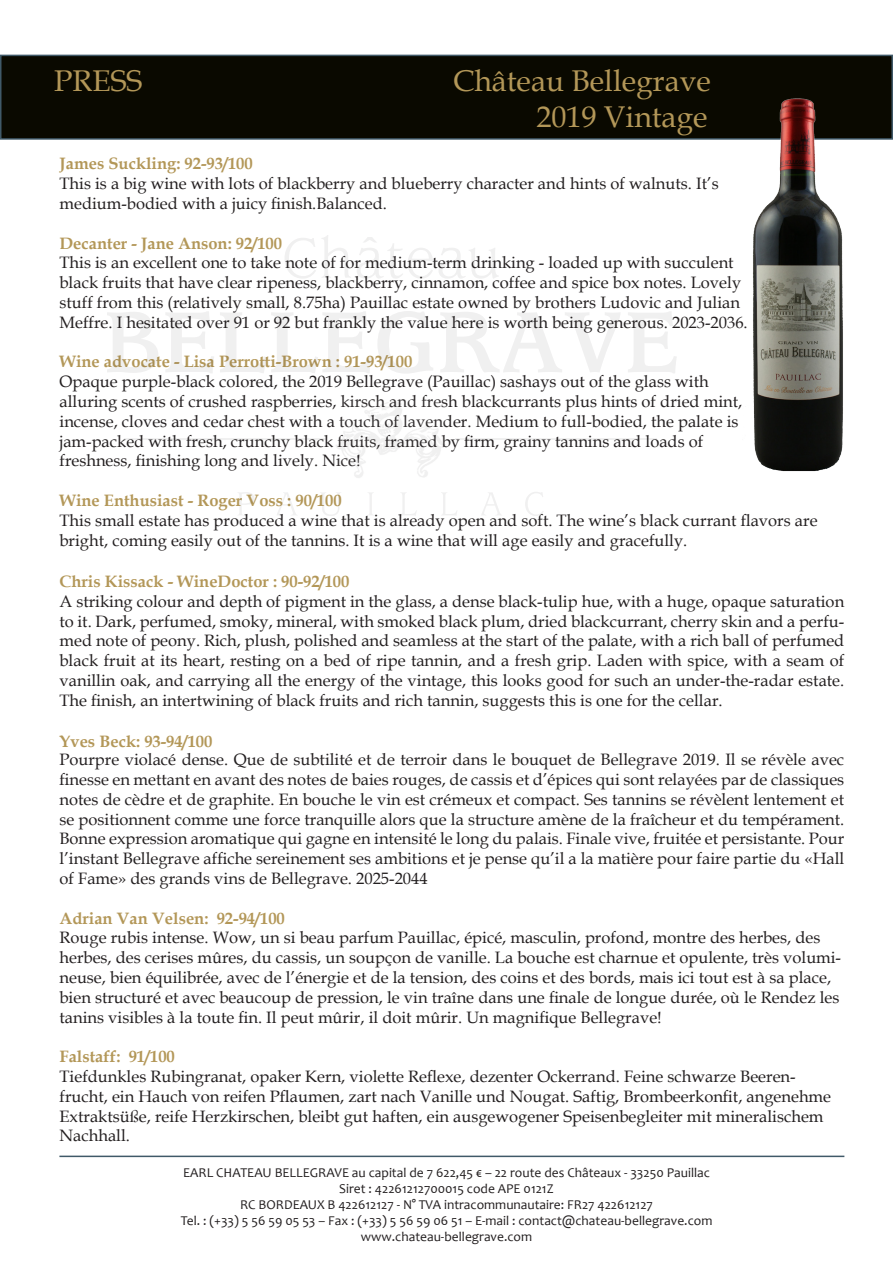
<style>
.page{position:relative;width:893px;height:1263px;background:#fff}
.page>*{position:absolute;margin:0;border:0;box-sizing:border-box;transform-origin:0 0}
.t1{font:30px "Book Antiqua";color:#b39758}
.t2{font:16.5px/19.8px "Book Antiqua";color:#231f20}
.t3{font:700 16.5px "Book Antiqua";color:#b39758}
.t4{font:13.5px "Candara";color:#231f20}
</style>
<div class="page">
<div style="left:1px;top:55px;width:891px;height:84px;background:#0a0900"></div>
<div style="left:0;top:55px;width:893px;height:85px;border:2px solid #405968"></div>
<img style="left:646px;top:54px;width:247px;height:418px">
<svg style="left:238px;top:492px;width:16px;height:23px"></svg>
<svg style="left:277px;top:492px;width:19px;height:23px"></svg>
<svg style="left:322px;top:493px;width:18px;height:23px"></svg>
<svg style="left:369px;top:493px;width:4px;height:22px"></svg>
<svg style="left:402px;top:493px;width:14px;height:23px"></svg>
<svg style="left:442px;top:493px;width:15px;height:22px"></svg>
<svg style="left:482px;top:493px;width:19px;height:22px"></svg>
<svg style="left:525px;top:492px;width:18px;height:24px"></svg>
<svg style="left:285px;top:235px;width:66px;height:43px"></svg>
<svg style="left:357px;top:237px;width:76px;height:41px"></svg>
<svg style="left:439px;top:248px;width:59px;height:30px"></svg>
<svg style="left:107px;top:312px;width:51px;height:61px"></svg>
<svg style="left:166px;top:311px;width:48px;height:62px"></svg>
<svg style="left:220px;top:311px;width:151px;height:62px"></svg>
<svg style="left:378px;top:311px;width:55px;height:62px"></svg>
<svg style="left:440px;top:312px;width:180px;height:60px"></svg>
<svg style="left:628px;top:311px;width:49px;height:62px"></svg>
<hr style="left:124px;top:438px;width:202px;height:1px;background:#231f20">
<hr style="left:456px;top:438px;width:201px;height:1px;background:#231f20">
<hr style="left:59px;top:1155px;width:785px;height:2px;background:#405968">
<p class="t1" style="left:54px;top:60px;width:89px">PRESS</p>
<p class="t1" style="left:453px;top:60px;width:259px">Château Bellegrave</p>
<p class="t1" style="left:536px;top:96px;width:173px">2019 Vintage</p>
<p class="t3" style="left:60px;top:152px;width:195px">James Suckling: 92-93/100</p>
<p class="t2" style="left:60px;top:173px;width:661px">This is a big wine with lots of blackberry and blueberry character and hints of walnuts. It’s</p>
<p class="t2" style="left:60px;top:193px;width:329px">medium-bodied with a juicy finish.Balanced.</p>
<p class="t3" style="left:60px;top:232px;width:224px">Decanter - Jane Anson: 92/100</p>
<p class="t2" style="left:60px;top:252px;width:676px">This is an excellent one to take note of for medium-term drinking - loaded up with succulent</p>
<p class="t2" style="left:60px;top:272px;width:683px">black fruits that have clear ripeness, blackberry, cinnamon, coffee and spice box notes. Lovely</p>
<p class="t2" style="left:60px;top:292px;width:682px">stuff from this (relatively small, 8.75ha) Pauillac estate owned by brothers Ludovic and Julian</p>
<p class="t2" style="left:60px;top:312px;width:690px">Meffre. I hesitated over 91 or 92 but frankly the value here is worth being generous. 2023-2036.</p>
<p class="t3" style="left:60px;top:350px;width:354px">Wine advocate - Lisa Perrotti-Brown : 91-93/100</p>
<p class="t2" style="left:60px;top:371px;width:651px">Opaque purple-black colored, the 2019 Bellegrave (Pauillac) sashays out of the glass with</p>
<p class="t2" style="left:60px;top:391px;width:684px">alluring scents of crushed raspberries, kirsch and fresh blackcurrants plus hints of dried mint,</p>
<p class="t2" style="left:60px;top:411px;width:680px">incense, cloves and cedar chest with a touch of lavender. Medium to full-bodied, the palate is</p>
<p class="t2" style="left:60px;top:431px;width:645px">jam-packed with fresh, crunchy black fruits, framed by firm, grainy tannins and loads of</p>
<p class="t2" style="left:60px;top:450px;width:303px">freshness, finishing long and lively. Nice!</p>
<p class="t3" style="left:60px;top:489px;width:284px">Wine Enthusiast - Roger Voss : 90/100</p>
<p class="t2" style="left:60px;top:510px;width:759px">This small estate has produced a wine that is already open and soft. The wine’s black currant flavors are bright, coming easily out of the tannins. It is a wine that will age easily and gracefully.</p>
<p class="t3" style="left:60px;top:570px;width:291px">Chris Kissack - WineDoctor : 90-92/100</p>
<p class="t2" style="left:60px;top:591px;width:786px;text-align:justify">A striking colour and depth of pigment in the glass, a dense black-tulip hue, with a huge, opaque saturation to it. Dark, perfumed, smoky, mineral, with smoked black plum, dried blackcurrant, cherry skin and a perfu&shy;med note of peony. Rich, plush, polished and seamless at the start of the palate, with a rich ball of perfumed</p>
<p class="t2" style="left:60px;top:650px;width:786px;text-align:justify">black fruit at its heart, resting on a bed of ripe tannin, and a fresh grip. Laden with spice, with a seam of vanillin oak, and carrying all the energy of the vintage, this looks good for such an under-the-radar estate.<br>The finish, an intertwining of black fruits and rich tannin, suggests this is one for the cellar.</p>
<p class="t3" style="left:60px;top:730px;width:154px">Yves Beck: 93-94/100</p>
<p class="t2" style="left:60px;top:749px;width:786px;text-align:justify">Pourpre violacé dense. Que de subtilité et de terroir dans le bouquet de Bellegrave 2019. Il se révèle avec finesse en mettant en avant des notes de baies rouges, de cassis et d’épices qui sont relayées par de classiques notes de cèdre et de graphite. En bouche le vin est crémeux et compact. Ses tannins se révèlent lentement et se positionnent comme une force tranquille alors que la structure amène de la fraîcheur et du tempérament.<br>Bonne expression aromatique qui gagne en intensité le long du palais. Finale vive, fruitée et persistante. Pour l’instant Bellegrave affiche sereinement ses ambitions et je pense qu’il a la matière pour faire partie du «Hall of Fame» des grands vins de Bellegrave. 2025-2044</p>
<p class="t3" style="left:60px;top:907px;width:227px">Adrian Van Velsen: 92-94/100</p>
<p class="t2" style="left:60px;top:927px;width:783px">Rouge rubis intense. Wow, un si beau parfum Pauillac, épicé, masculin, profond, montre des herbes, des herbes, des cerises mûres, du cassis, un soupçon de vanille. La bouche est charnue et opulente, très volumi&shy;neuse, bien équilibrée, avec de l’énergie et de la tension, des coins et des bords, mais ici tout est à sa place, bien structuré et avec beaucoup de pression, le vin traîne dans une finale de longue durée, où le Rendez les tanins visibles à la toute fin. Il peut mûrir, il doit mûrir. Un magnifique Bellegrave!</p>
<p class="t3" style="left:60px;top:1045px;width:117px">Falstaff: 91/100</p>
<p class="t2" style="left:60px;top:1066px;width:773px">Tiefdunkles Rubingranat, opaker Kern, violette Reflexe, dezenter Ockerrand. Feine schwarze Beeren&shy;frucht, ein Hauch von reifen Pflaumen, zart nach Vanille und Nougat. Saftig, Brombeerkonfit, angenehme Extraktsüße, reife Herzkirschen, bleibt gut haften, ein ausgewogener Speisenbegleiter mit mineralischem Nachhall.</p>
<p class="t4" style="left:183px;top:1164px;width:528px">EARL CHATEAU BELLEGRAVE au capital de 7 622,45 € – 22 route des Châteaux - 33250 Pauillac</p>
<p class="t4" style="left:339px;top:1180px;width:216px">Siret : 42261212700015 code APE 0121Z</p>
<p class="t4" style="left:240px;top:1196px;width:414px">RC BORDEAUX B 422612127 - N° TVA intracommunautaire: FR27 422612127</p>
<p class="t4" style="left:181px;top:1212px;width:533px">Tel. : (+33) 5 56 59 05 53 – Fax : (+33) 5 56 59 06 51 – E-mail : contact@chateau-bellegrave.com</p>
<p class="t4" style="left:361px;top:1228px;width:173px">www.chateau-bellegrave.com</p>
</div>
